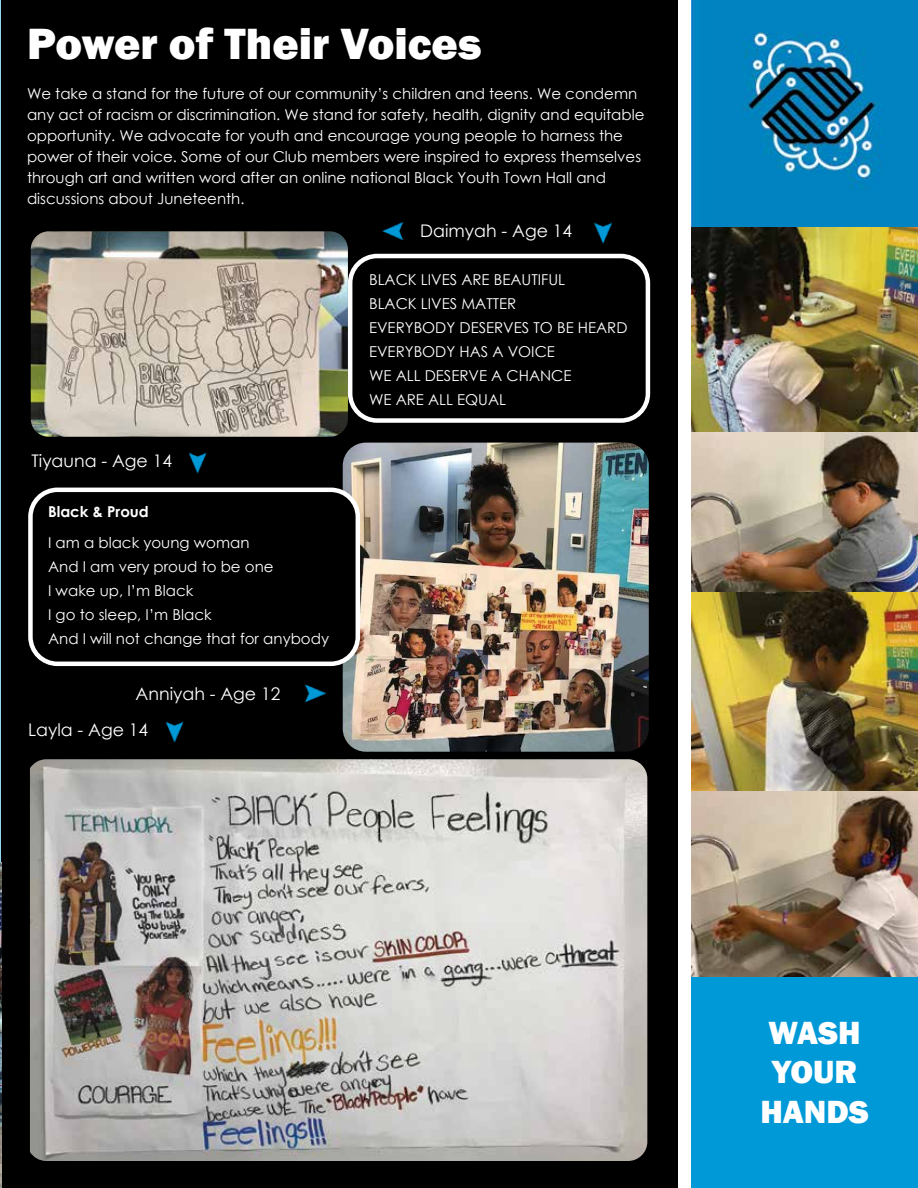
<style>
.page{position:relative;width:918px;height:1188px;background:#fff}
.page>*{position:absolute;margin:0;border:0;box-sizing:border-box;transform-origin:0 0}
.t1{font:800 45px "Franklin Gothic";color:#fff}
.t2{font:800 33px/39.6px "Franklin Gothic";color:#fff;text-align:center}
.t3{font:17.4px "Century Gothic";color:#fff}
.t4{font:15px/24px "Century Gothic";color:#fff}
.t5{font:700 15px "Century Gothic";color:#fff}
</style>
<div class="page">
<div style="left:1px;top:0;width:677px;height:1188px;background:#000"></div>
<hr style="left:0;top:0;width:1px;height:863px;background:#009ddc">
<img style="left:0;top:0;width:1px;height:295px">
<img style="left:692px;top:0;width:226px;height:792px">
<img style="left:691px;top:792px;width:227px;height:186px">
<div style="left:692px;top:977px;width:226px;height:211px;background:#0099d8"></div>
<img style="left:31px;top:231px;width:317px;height:206px">
<div style="left:348px;top:254px;width:302px;height:169px;border:4px solid #fff;border-radius:27px"></div>
<img style="left:343px;top:443px;width:306px;height:309px">
<div style="left:30px;top:490px;width:328px;height:174px;background:#000;border-radius:27px"></div>
<div style="left:28px;top:488px;width:332px;height:178px;border:4px solid #fff;border-radius:27px"></div>
<img style="left:30px;top:759px;width:617px;height:402px">
<img style="left:594px;top:222px;width:18px;height:22px">
<img style="left:382px;top:222px;width:22px;height:18px">
<img style="left:189px;top:452px;width:18px;height:22px">
<img style="left:166px;top:721px;width:18px;height:22px">
<img style="left:304px;top:684px;width:23px;height:18px">
<img style="left:0;top:863px;width:1px;height:325px">
<h1 class="t1" style="left:27px;top:14px;width:456px">Power of Their Voices</h1>
<p class="t4" style="left:27px;top:83px;width:619px;line-height:21px">We take a stand for the future of our community’s children and teens. We condemn any act of racism or discrimination. We stand for safety, health, dignity and equitable opportunity. We advocate for youth and encourage young people to harness the power of their voice. Some of our Club members were inspired to express themselves through art and written word after an online national Black Youth Town Hall and discussions about Juneteenth.</p>
<p class="t3" style="left:420px;top:219px;width:153px">Daimyah - Age 14</p>
<p class="t3" style="left:31px;top:449px;width:142px">Tiyauna - Age 14</p>
<p class="t5" style="left:48px;top:500px;width:102px">Black &amp; Proud</p>
<p class="t4" style="left:48px;top:531px;width:283px">I am a black young woman<br>And I am very proud to be one<br>I wake up, I’m Black<br>I go to sleep, I’m Black<br>And I will not change that for anybody</p>
<p class="t3" style="left:136px;top:682px;width:146px">Anniyah - Age 12</p>
<p class="t3" style="left:28px;top:718px;width:122px">Layla - Age 14</p>
<p class="t4" style="left:369px;top:267px;width:260px">BLACK LIVES ARE BEAUTIFUL<br>BLACK LIVES MATTER<br>EVERYBODY DESERVES TO BE HEARD<br>EVERYBODY HAS A VOICE<br>WE ALL DESERVE A CHANCE<br>WE ARE ALL EQUAL</p>
<h2 class="t2" style="left:760px;top:1013px;width:110px">WASH<br>YOUR<br>HANDS</h2>
</div>
